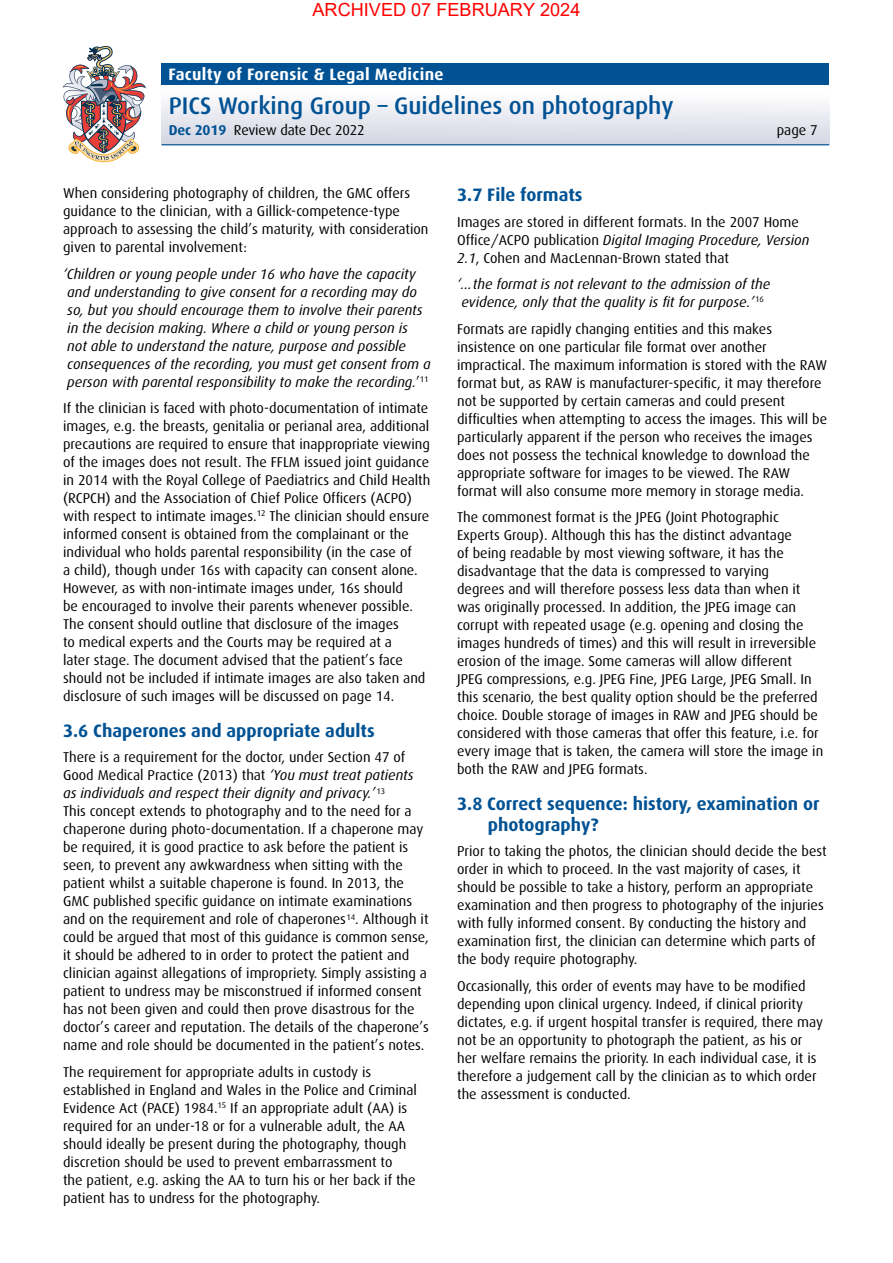
<style>
.page{position:relative;width:893px;height:1263px;background:#fff}
.page>*{position:absolute;margin:0;border:0;box-sizing:border-box;transform-origin:0 0}
.t1{font:500 24px "Dax";color:#005294}
.t2{font:18.15px "Arial";color:#f00}
.t3{font:700 18px/21px "Dax";color:#005294}
.t4{font:700 16.5px "Dax";letter-spacing:.02em;color:#fff}
.t5{font:14.25px/18px "Dax";color:#000}
.t6{font:italic 14.25px/18px "Dax";color:#000}
.s1{font-weight:700;color:#005294}
.s2{font-style:normal}
.s3{font-style:italic}
</style>
<div class="page">
<img style="left:63px;top:46px;width:83px;height:116px">
<div style="left:162px;top:85px;width:667px;height:60px;background:linear-gradient(to bottom,#fff,#d3d6e3)"></div>
<div style="left:162px;top:64px;width:667px;height:21px;background:#005294"></div>
<hr style="left:162px;top:144px;width:667px;height:1px;background:#005294">
<p class="t2" style="left:313px;top:-3px;width:269px">ARCHIVED 07 FEBRUARY 2024</p>
<p class="t4" style="left:168px;top:65px;width:277px">Faculty of Forensic &amp; Legal Medicine</p>
<h1 class="t1" style="left:169px;top:92px;width:506px">PICS Working Group – Guidelines on photography</h1>
<p class="t5" style="left:169px;top:122px;width:197px"><span class="s1">Dec 2019</span> Review date Dec 2022</p>
<p class="t5" style="left:777px;top:122px;width:43px">page 7</p>
<p class="t5" style="left:63px;top:184px;width:367px">When considering photography of children, the GMC offers guidance to the clinician, with a Gillick-competence-type approach to assessing the child’s maturity, with consideration given to parental involvement:</p>
<p class="t6" style="left:63px;top:265px;width:369px">‘Children or young people under 16 who have the capacity and understanding to give consent for a recording may do so, but you should encourage them to involve their parents in the decision making. Where a child or young person is<br>not able to understand the nature, purpose and possible consequences of the recording, you must get consent from a person with parental responsibility to make the recording.<span class="s2">’</span><sup>11</sup></p>
<p class="t5" style="left:63px;top:399px;width:369px">If the clinician is faced with photo-documentation of intimate images, e.g. the breasts, genitalia or perianal area, additional precautions are required to ensure that inappropriate viewing of the images does not result. The FFLM issued joint guidance in 2014 with the Royal College of Paediatrics and Child Health (RCPCH) and the Association of Chief Police Officers (ACPO) with respect to intimate images.<sup>12</sup> The clinician should ensure informed consent is obtained from the complainant or the individual who holds parental responsibility (in the case of<br>a child), though under 16s with capacity can consent alone.<br>However, as with non-intimate images under, 16s should<br>be encouraged to involve their parents whenever possible.<br>The consent should outline that disclosure of the images<br>to medical experts and the Courts may be required at a<br>later stage. The document advised that the patient’s face should not be included if intimate images are also taken and disclosure of such images will be discussed on page 14.</p>
<p class="t3" style="left:63px;top:720px;width:313px">3.6 Chaperones and appropriate adults</p>
<p class="t5" style="left:63px;top:748px;width:367px">There is a requirement for the doctor, under Section 47 of Good Medical Practice (2013) that <span class="s3">‘You must treat patients as individuals and respect their dignity and privacy.’</span> <sup>13<br></sup>This concept extends to photography and to the need for a chaperone during photo-documentation. If a chaperone may be required, it is good practice to ask before the patient is seen, to prevent any awkwardness when sitting with the patient whilst a suitable chaperone is found. In 2013, the GMC published specific guidance on intimate examinations and on the requirement and role of chaperones<sup>14</sup>. Although it could be argued that most of this guidance is common sense, it should be adhered to in order to protect the patient and clinician against allegations of impropriety. Simply assisting a patient to undress may be misconstrued if informed consent has not been given and could then prove disastrous for the doctor’s career and reputation. The details of the chaperone’s name and role should be documented in the patient’s notes.</p>
<p class="t5" style="left:63px;top:1063px;width:355px">The requirement for appropriate adults in custody is established in England and Wales in the Police and Criminal Evidence Act (PACE) 1984.<sup>15</sup> If an appropriate adult (AA) is required for an under-18 or for a vulnerable adult, the AA should ideally be present during the photography, though discretion should be used to prevent embarrassment to<br>the patient, e.g. asking the AA to turn his or her back if the patient has to undress for the photography.</p>
<p class="t3" style="left:457px;top:184px;width:127px">3.7 File formats</p>
<p class="t5" style="left:457px;top:213px;width:354px">Images are stored in different formats. In the 2007 Home<br>Office/ACPO publication <span class="s3">Digital Imaging Procedure, Version<br>2.1</span>, Cohen and MacLennan-Brown stated that</p>
<p class="t6" style="left:457px;top:275px;width:315px">‘...the format is not relevant to the admission of the evidence, only that the quality is fit for purpose.’<sup>16</sup></p>
<p class="t5" style="left:457px;top:320px;width:371px">Formats are rapidly changing entities and this makes insistence on one particular file format over another impractical. The maximum information is stored with the RAW format but, as RAW is manufacturer-specific, it may therefore not be supported by certain cameras and could present difficulties when attempting to access the images. This will be particularly apparent if the person who receives the images does not possess the technical knowledge to download the appropriate software for images to be viewed. The RAW format will also consume more memory in storage media.</p>
<p class="t5" style="left:457px;top:508px;width:368px">The commonest format is the JPEG (Joint Photographic Experts Group). Although this has the distinct advantage<br>of being readable by most viewing software, it has the disadvantage that the data is compressed to varying<br>degrees and will therefore possess less data than when it was originally processed. In addition, the JPEG image can corrupt with repeated usage (e.g. opening and closing the images hundreds of times) and this will result in irreversible erosion of the image. Some cameras will allow different<br>JPEG compressions, e.g. JPEG Fine, JPEG Large, JPEG Small. In this scenario, the best quality option should be the preferred choice. Double storage of images in RAW and JPEG should be considered with those cameras that offer this feature, i.e. for every image that is taken, the camera will store the image in both the RAW and JPEG formats.</p>
<p class="t3" style="left:488px;top:793px;width:333px;text-indent:-31px">3.8 Correct sequence: history, examination or photography?</p>
<p class="t5" style="left:457px;top:842px;width:371px">Prior to taking the photos, the clinician should decide the best order in which to proceed. In the vast majority of cases, it should be possible to take a history, perform an appropriate examination and then progress to photography of the injuries with fully informed consent. By conducting the history and examination first, the clinician can determine which parts of the body require photography.</p>
<p class="t5" style="left:457px;top:977px;width:367px">Occasionally, this order of events may have to be modified depending upon clinical urgency. Indeed, if clinical priority dictates, e.g. if urgent hospital transfer is required, there may not be an opportunity to photograph the patient, as his or her welfare remains the priority. In each individual case, it is therefore a judgement call by the clinician as to which order the assessment is conducted.</p>
</div>
